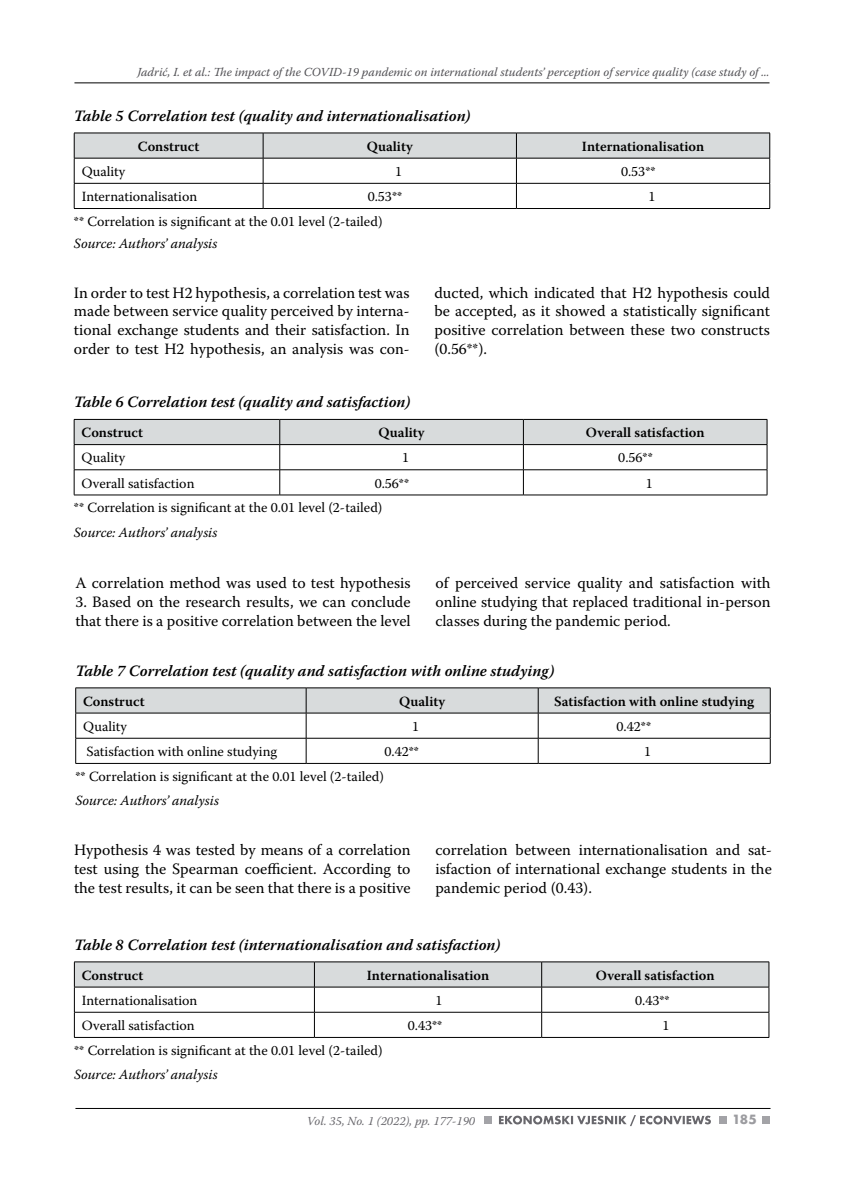
<style>
.page{position:relative;width:844px;height:1191px;background:#fff}
.page>*{position:absolute;margin:0;border:0;box-sizing:border-box;transform-origin:0 0}
.t1{font:15.75px/18.9px "Warnock Pro";color:#000;text-align:justify}
.t2{font:italic 600 15.75px "Warnock Pro";color:#000}
.t3{font:14px "Warnock Pro";color:#000}
.t4{font:600 14px "Warnock Pro";letter-spacing:.01em;color:#000}
.t5{font:italic 14px "Warnock Pro";color:#000}
.t6{font:700 14px "Futura TOT";color:#9c9ca0}
.t7{font:italic 12.25px "Warnock Pro";color:#504f53}
.t8{font:italic 12.25px "Warnock Pro";color:#68676c}
</style>
<div class="page">
<hr style="left:74px;top:83px;width:695px;height:1px;background:#000">
<hr style="left:75px;top:1108px;width:695px;height:1px;background:#000">
<div style="left:483px;top:1115px;width:8px;height:8px;background:#a3a3a7"></div>
<div style="left:718px;top:1115px;width:8px;height:8px;background:#a3a3a7"></div>
<div style="left:761px;top:1115px;width:8px;height:8px;background:#a3a3a7"></div>
<svg style="left:499px;top:1115px;width:211px;height:11px"></svg>
<hr style="left:74px;top:208px;width:189px;height:1px;background:#000">
<hr style="left:263px;top:208px;width:253px;height:1px;background:#000">
<hr style="left:516px;top:208px;width:253px;height:1px;background:#000">
<svg style="left:74px;top:133px;width:696px;height:75px"></svg>
<hr style="left:74px;top:158px;width:189px;height:1px;background:#000">
<hr style="left:263px;top:158px;width:253px;height:1px;background:#000">
<hr style="left:516px;top:158px;width:253px;height:1px;background:#000">
<svg style="left:74px;top:419px;width:693px;height:76px"></svg>
<hr style="left:74px;top:444px;width:206px;height:1px;background:#000">
<hr style="left:280px;top:444px;width:243px;height:1px;background:#000">
<hr style="left:523px;top:444px;width:244px;height:1px;background:#000">
<hr style="left:75px;top:763px;width:231px;height:1px;background:#000">
<hr style="left:306px;top:763px;width:232px;height:1px;background:#000">
<hr style="left:538px;top:763px;width:232px;height:1px;background:#000">
<hr style="left:75px;top:687px;width:231px;height:1px;background:#000">
<hr style="left:306px;top:687px;width:232px;height:1px;background:#000">
<hr style="left:538px;top:687px;width:232px;height:1px;background:#000">
<svg style="left:75px;top:688px;width:695px;height:75px"></svg>
<hr style="left:75px;top:713px;width:231px;height:1px;background:#000">
<hr style="left:306px;top:713px;width:232px;height:1px;background:#000">
<hr style="left:538px;top:713px;width:232px;height:1px;background:#000">
<hr style="left:74px;top:1037px;width:240px;height:1px;background:#000">
<hr style="left:314px;top:1037px;width:227px;height:1px;background:#000">
<hr style="left:541px;top:1037px;width:228px;height:1px;background:#000">
<hr style="left:74px;top:961px;width:240px;height:1px;background:#000">
<hr style="left:314px;top:961px;width:227px;height:1px;background:#000">
<hr style="left:541px;top:961px;width:228px;height:1px;background:#000">
<svg style="left:74px;top:962px;width:695px;height:75px"></svg>
<hr style="left:74px;top:986px;width:240px;height:1px;background:#000">
<hr style="left:314px;top:986px;width:227px;height:1px;background:#000">
<hr style="left:541px;top:986px;width:228px;height:1px;background:#000">
<p class="t7" style="left:137px;top:65px;width:633px">Jadrić, I. et al.: The impact of the COVID-19 pandemic on international students’ perception of service quality (case study of ...</p>
<p class="t2" style="left:74px;top:106px;width:398px">Table 5 Correlation test (quality and internationalisation)</p>
<p class="t4" style="left:138px;top:138px;width:63px">Construct</p>
<p class="t4" style="left:366px;top:138px;width:48px">Quality</p>
<p class="t4" style="left:581px;top:138px;width:124px">Internationalisation</p>
<p class="t3" style="left:82px;top:163px;width:45px">Quality</p>
<p class="t3" style="left:395px;top:163px;width:9px">1</p>
<p class="t3" style="left:621px;top:163px;width:36px">0.53**</p>
<p class="t3" style="left:82px;top:188px;width:117px">Internationalisation</p>
<p class="t3" style="left:367px;top:188px;width:36px">0.53**</p>
<p class="t3" style="left:648px;top:188px;width:9px">1</p>
<p class="t3" style="left:74px;top:213px;width:310px">** Correlation is significant at the 0.01 level (2-tailed)</p>
<p class="t5" style="left:74px;top:235px;width:145px">Source: Authors’ analysis</p>
<p class="t1" style="left:74px;top:283px;width:337px">In order to test H2 hypothesis, a correlation test was made between service quality perceived by interna&shy;tional exchange students and their satisfaction. In order to test H2 hypothesis, an analysis was con-</p>
<p class="t1" style="left:434px;top:283px;width:337px">ducted, which indicated that H2 hypothesis could be accepted, as it showed a statistically significant positive correlation between these two constructs (0.56**).</p>
<p class="t2" style="left:74px;top:392px;width:338px">Table 6 Correlation test (quality and satisfaction)</p>
<p class="t4" style="left:82px;top:424px;width:63px">Construct</p>
<p class="t4" style="left:378px;top:424px;width:48px">Quality</p>
<p class="t4" style="left:585px;top:424px;width:120px">Overall satisfaction</p>
<p class="t3" style="left:82px;top:449px;width:45px">Quality</p>
<p class="t3" style="left:402px;top:449px;width:9px">1</p>
<p class="t3" style="left:618px;top:449px;width:36px">0.56**</p>
<p class="t3" style="left:82px;top:474px;width:114px">Overall satisfaction</p>
<p class="t3" style="left:374px;top:474px;width:36px">0.56**</p>
<p class="t3" style="left:645px;top:474px;width:9px">1</p>
<p class="t3" style="left:74px;top:499px;width:310px">** Correlation is significant at the 0.01 level (2-tailed)</p>
<p class="t5" style="left:74px;top:524px;width:145px">Source: Authors’ analysis</p>
<p class="t1" style="left:75px;top:573px;width:336px">A correlation method was used to test hypothesis</p>
<p class="t1" style="left:75px;top:592px;width:336px">3. Based on the research results, we can conclude that there is a positive correlation between the level</p>
<p class="t1" style="left:435px;top:573px;width:336px">of perceived service quality and satisfaction with online studying that replaced traditional in-person classes during the pandemic period.</p>
<p class="t2" style="left:75px;top:661px;width:480px">Table 7 Correlation test (quality and satisfaction with online studying)</p>
<p class="t4" style="left:83px;top:692px;width:63px">Construct</p>
<p class="t4" style="left:399px;top:692px;width:48px">Quality</p>
<p class="t4" style="left:554px;top:692px;width:202px">Satisfaction with online studying</p>
<p class="t3" style="left:83px;top:718px;width:45px">Quality</p>
<p class="t3" style="left:412px;top:718px;width:9px">1</p>
<p class="t3" style="left:616px;top:718px;width:36px">0.42**</p>
<p class="t3" style="left:86px;top:743px;width:192px">Satisfaction with online studying</p>
<p class="t3" style="left:384px;top:743px;width:36px">0.42**</p>
<p class="t3" style="left:644px;top:743px;width:9px">1</p>
<p class="t3" style="left:75px;top:768px;width:310px">** Correlation is significant at the 0.01 level (2-tailed)</p>
<p class="t5" style="left:75px;top:792px;width:145px">Source: Authors’ analysis</p>
<p class="t1" style="left:74px;top:840px;width:338px">Hypothesis 4 was tested by means of a correlation test using the Spearman coefficient. According to the test results, it can be seen that there is a positive</p>
<p class="t1" style="left:435px;top:840px;width:338px">correlation between internationalisation and sat&shy;isfaction of international exchange students in the pandemic period (0.43).</p>
<p class="t2" style="left:74px;top:935px;width:427px">Table 8 Correlation test (internationalisation and satisfaction)</p>
<p class="t4" style="left:82px;top:966px;width:63px">Construct</p>
<p class="t4" style="left:367px;top:966px;width:124px">Internationalisation</p>
<p class="t4" style="left:595px;top:966px;width:120px">Overall satisfaction</p>
<p class="t3" style="left:82px;top:991px;width:117px">Internationalisation</p>
<p class="t3" style="left:435px;top:991px;width:9px">1</p>
<p class="t3" style="left:635px;top:991px;width:36px">0.43**</p>
<p class="t3" style="left:82px;top:1017px;width:114px">Overall satisfaction</p>
<p class="t3" style="left:408px;top:1017px;width:36px">0.43**</p>
<p class="t3" style="left:662px;top:1017px;width:9px">1</p>
<p class="t3" style="left:74px;top:1042px;width:310px">** Correlation is significant at the 0.01 level (2-tailed)</p>
<p class="t5" style="left:74px;top:1066px;width:145px">Source: Authors’ analysis</p>
<p class="t8" style="left:307px;top:1113px;width:170px">Vol. 35, No. 1 (2022), pp. 177-190</p>
<p class="t6" style="left:732px;top:1111px;width:26px">185</p>
</div>
